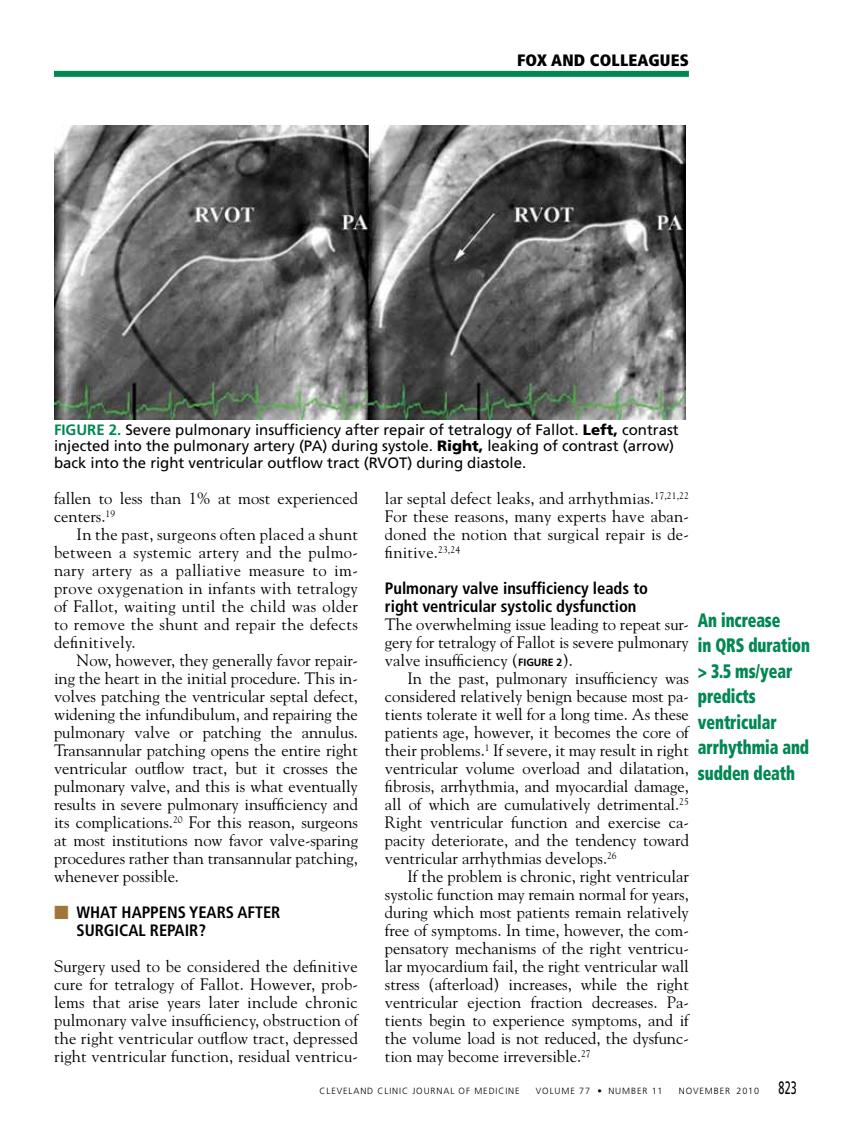
<style>
.page{position:relative;width:851px;height:1134px;background:#fff}
.page>*{position:absolute;margin:0;border:0;box-sizing:border-box;transform-origin:0 0}
.t1{font:900 condensed 19.5px/25.5px "Frutiger LT Std";letter-spacing:-.005em;color:#008752;scale:.8 1}
.t2{font:16.5px/18px "Goudy Std";color:#000;text-align:justify}
.t3{font:700 condensed 16.5px/18px "Frutiger LT Std";color:#000}
.t4{font:900 condensed 16.5px "Frutiger LT Std";letter-spacing:.01em;color:#000}
.t5{font:15px/16.5px "Frutiger LT Std";color:#000}
.t6{font:300 9px "Frutiger LT Std";letter-spacing:.1em;color:#000}
.s1{font-weight:700;color:#008752}
.s2{font-weight:900}
.s3{font-family:"Universal Std Newswith Comm Pi";font-weight:400;font-stretch:normal;color:#a17739}
.s4{font-family:"Frutiger LT Std";font-weight:700;font-size:10.5px}
.s5{font-weight:400;font-size:18px}
</style>
<div class="page">
<div style="left:54px;top:71px;width:634px;height:6px;background:#008752"></div>
<img style="left:54px;top:126px;width:632px;height:293px">
<p class="t4" style="left:517px;top:51px;width:173px">Fox an d Colleagues</p>
<p class="t5" style="left:54px;top:422px;width:626px"><span class="s1">FIGURE 2.</span> Severe pulmonary insufficiency after repair of tetralogy of Fallot. <span class="s2">Left,</span> contrast injected into the pulmonary artery (PA) during systole. <span class="s2">Right,</span> leaking of contrast (arrow) back into the right ventricular outflow tract (RVOT) during diastole.</p>
<p class="t2" style="left:54px;top:489px;width:305px">fallen to less than 1% at most experienced centers.<sup>19</sup></p>
<p class="t2" style="left:54px;top:525px;width:305px;text-indent:23px">In the past, surgeons often placed a shunt between a systemic artery and the pulmo&shy;nary artery as a palliative measure to im&shy;prove oxygenation in infants with tetralogy of Fallot, waiting until the child was older to remove the shunt and repair the defects definitively.</p>
<p class="t2" style="left:54px;top:651px;width:305px;text-indent:23px">Now, however, they generally favor repair&shy;ing the heart in the initial procedure. This in&shy;volves patching the ventricular septal defect, widening the infundibulum, and repairing the pulmonary valve or patching the annulus.<br>Transannular patching opens the entire right ventricular outflow tract, but it crosses the pulmonary valve, and this is what eventually results in severe pulmonary insufficiency and its complications.<sup>20</sup> For this reason, surgeons at most institutions now favor valve-sparing procedures rather than transannular patching, whenever possible.</p>
<p class="t3" style="left:77px;top:903px;width:205px;text-indent:-23px"><span class="s3">■</span> What happens years after surgical repair?</p>
<p class="t2" style="left:54px;top:957px;width:305px">Surgery used to be considered the definitive cure for tetralogy of Fallot. However, prob&shy;lems that arise years later include chronic pulmonary valve insufficiency, obstruction of the right ventricular outflow tract, depressed right ventricular function, residual ventricu-</p>
<p class="t2" style="left:385px;top:489px;width:305px">lar septal defect leaks, and arrhythmias.<sup>17,21,22<br></sup>For these reasons, many experts have aban&shy;doned the notion that surgical repair is de&shy;finitive.<sup>23,24</sup></p>
<p class="t3" style="left:385px;top:579px;width:264px">Pulmonary valve insufficiency leads to right ventricular systolic dysfunction</p>
<p class="t2" style="left:385px;top:615px;width:305px">The overwhelming issue leading to repeat sur&shy;gery for tetralogy of Fallot is severe pulmonary valve insufficiency (<span class="s4">FIGURE</span></p>
<p class="t1" style="left:698px;top:607px;width:142px">An increase<br>in QRS duration &gt; 3.5 ms/year predicts ventricular arrhythmia and sudden death</p>
<p class="t2" style="left:556px;top:651px;width:18px"><span class="s4">2</span>).</p>
<p class="t2" style="left:407px;top:669px;width:283px">In the past, pulmonary insufficiency was</p>
<p class="t2" style="left:385px;top:687px;width:305px">considered relatively benign because most pa-</p>
<p class="t2" style="left:385px;top:705px;width:305px">tients tolerate it well for a long time. As these</p>
<p class="t2" style="left:385px;top:723px;width:305px">patients age, however, it becomes the core of</p>
<p class="t2" style="left:385px;top:741px;width:305px">their problems.<sup>1</sup> If severe, it may result in right</p>
<p class="t2" style="left:385px;top:759px;width:305px">ventricular volume overload and dilatation,</p>
<p class="t2" style="left:385px;top:777px;width:305px">fibrosis, arrhythmia, and myocardial damage,</p>
<p class="t2" style="left:385px;top:795px;width:305px">all of which are cumulatively detrimental.<sup>25</sup></p>
<p class="t2" style="left:385px;top:813px;width:305px">Right ventricular function and exercise ca-</p>
<p class="t2" style="left:385px;top:831px;width:305px">pacity deteriorate, and the tendency toward</p>
<p class="t2" style="left:385px;top:849px;width:233px">ventricular arrhythmias develops.<sup>26</sup></p>
<p class="t2" style="left:407px;top:867px;width:283px">If the problem is chronic, right ventricular</p>
<p class="t2" style="left:385px;top:885px;width:305px">systolic function may remain normal for years,</p>
<p class="t2" style="left:385px;top:903px;width:305px">during which most patients remain relatively</p>
<p class="t2" style="left:385px;top:921px;width:305px">free of symptoms. In time, however, the com-</p>
<p class="t2" style="left:385px;top:939px;width:305px">pensatory mechanisms of the right ventricu-</p>
<p class="t2" style="left:385px;top:957px;width:305px">lar myocardium fail, the right ventricular wall</p>
<p class="t2" style="left:385px;top:975px;width:305px">stress (afterload) increases, while the right</p>
<p class="t2" style="left:385px;top:993px;width:305px">ventricular ejection fraction decreases. Pa-</p>
<p class="t2" style="left:385px;top:1011px;width:305px">tients begin to experience symptoms, and if</p>
<p class="t2" style="left:385px;top:1029px;width:305px">the volume load is not reduced, the dysfunc-</p>
<p class="t2" style="left:385px;top:1047px;width:207px">tion may become irreversible.<sup>27</sup></p>
<p class="t6" style="left:319px;top:1085px;width:202px">CLEVELAND CLINIC JOURNAL OF MEDICINE</p>
<p class="t6" style="left:536px;top:1085px;width:128px">VOLUME 77 • NUMBER 11</p>
<p class="t6" style="left:678px;top:1085px;width:120px">NOVEMBER 2010 <span class="s5">823</span></p>
</div>
